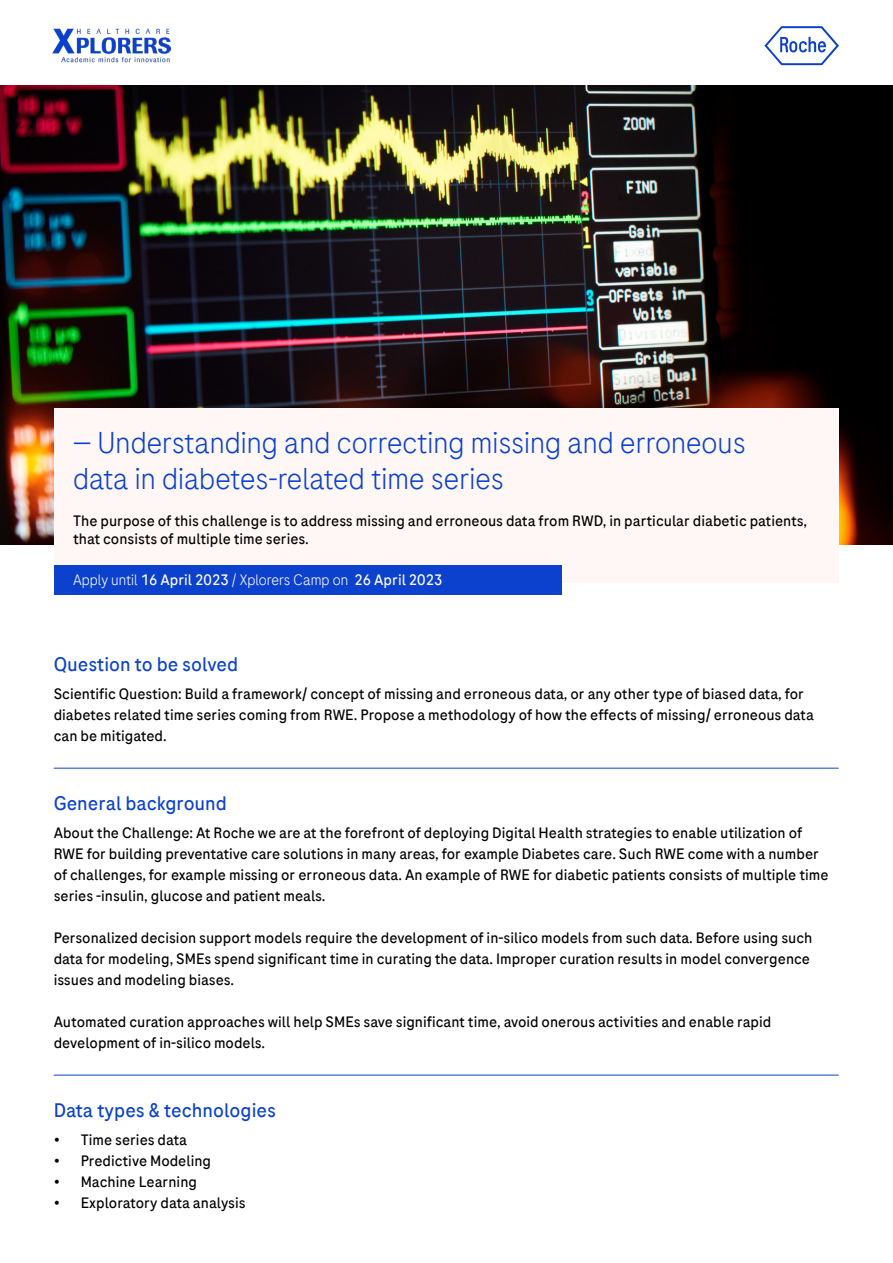
<style>
.page{position:relative;width:893px;height:1263px;background:#fff}
.page>*{position:absolute;margin:0;border:0;box-sizing:border-box;transform-origin:0 0}
.t1{font:300 30px/36px "Roche Sans";color:#0b41cd}
.t2{font:19.5px "Roche Sans";color:#0b41cd}
.t3{font:15px/21px "Roche Sans";color:#000}
.t4{font:300 15px "Roche Sans";color:#fff}
.s1{font-weight:400}
</style>
<div class="page">
<img style="left:53px;top:28px;width:118px;height:35px">
<img style="left:0;top:85px;width:893px;height:459px">
<div style="left:54px;top:408px;width:785px;height:175px;background:#fff7f5"></div>
<div style="left:54px;top:565px;width:507px;height:30px;background:#0b41cd"></div>
<hr style="left:54px;top:768px;width:785px;height:1px;background:#0b41cd">
<hr style="left:54px;top:1075px;width:785px;height:1px;background:#0b41cd">
<svg style="left:764px;top:26px;width:75px;height:39px"></svg>
<h1 class="t1" style="left:73px;top:423px;width:674px">— Understanding and correcting missing and erroneous data in diabetes-related time series</h1>
<p class="t3" style="left:73px;top:512px;width:735px;line-height:18px">The purpose of this challenge is to address missing and erroneous data from RWD, in particular diabetic patients, that consists of multiple time series.</p>
<p class="t4" style="left:73px;top:571px;width:371px">Apply until <span class="s1">16 April 2023</span> / Xplorers Camp on <span class="s1">26 April 2023</span></p>
<h2 class="t2" style="left:54px;top:652px;width:186px">Question to be solved</h2>
<p class="t3" style="left:54px;top:683px;width:762px">Scientific Question: Build a framework/ concept of missing and erroneous data, or any other type of biased data, for diabetes related time series coming from RWE. Propose a methodology of how the effects of missing/ erroneous data can be mitigated.</p>
<h2 class="t2" style="left:54px;top:791px;width:175px">General background</h2>
<p class="t3" style="left:54px;top:822px;width:776px">About the Challenge: At Roche we are at the forefront of deploying Digital Health strategies to enable utilization of RWE for building preventative care solutions in many areas, for example Diabetes care. Such RWE come with a number of challenges, for example missing or erroneous data. An example of RWE for diabetic patients consists of multiple time series -insulin, glucose and patient meals.</p>
<p class="t3" style="left:54px;top:927px;width:760px">Personalized decision support models require the development of in-silico models from such data. Before using such data for modeling, SMEs spend significant time in curating the data. Improper curation results in model convergence issues and modeling biases.</p>
<p class="t3" style="left:54px;top:1011px;width:719px">Automated curation approaches will help SMEs save significant time, avoid onerous activities and enable rapid development of in-silico models.</p>
<h2 class="t2" style="left:54px;top:1098px;width:224px">Data types &amp; technologies</h2>
<p class="t3" style="left:54px;top:1129px;width:135px">• Time series data</p>
<p class="t3" style="left:54px;top:1150px;width:159px">• Predictive Modeling</p>
<p class="t3" style="left:54px;top:1171px;width:145px">• Machine Learning</p>
<p class="t3" style="left:54px;top:1192px;width:193px">• Exploratory data analysis</p>
</div>
